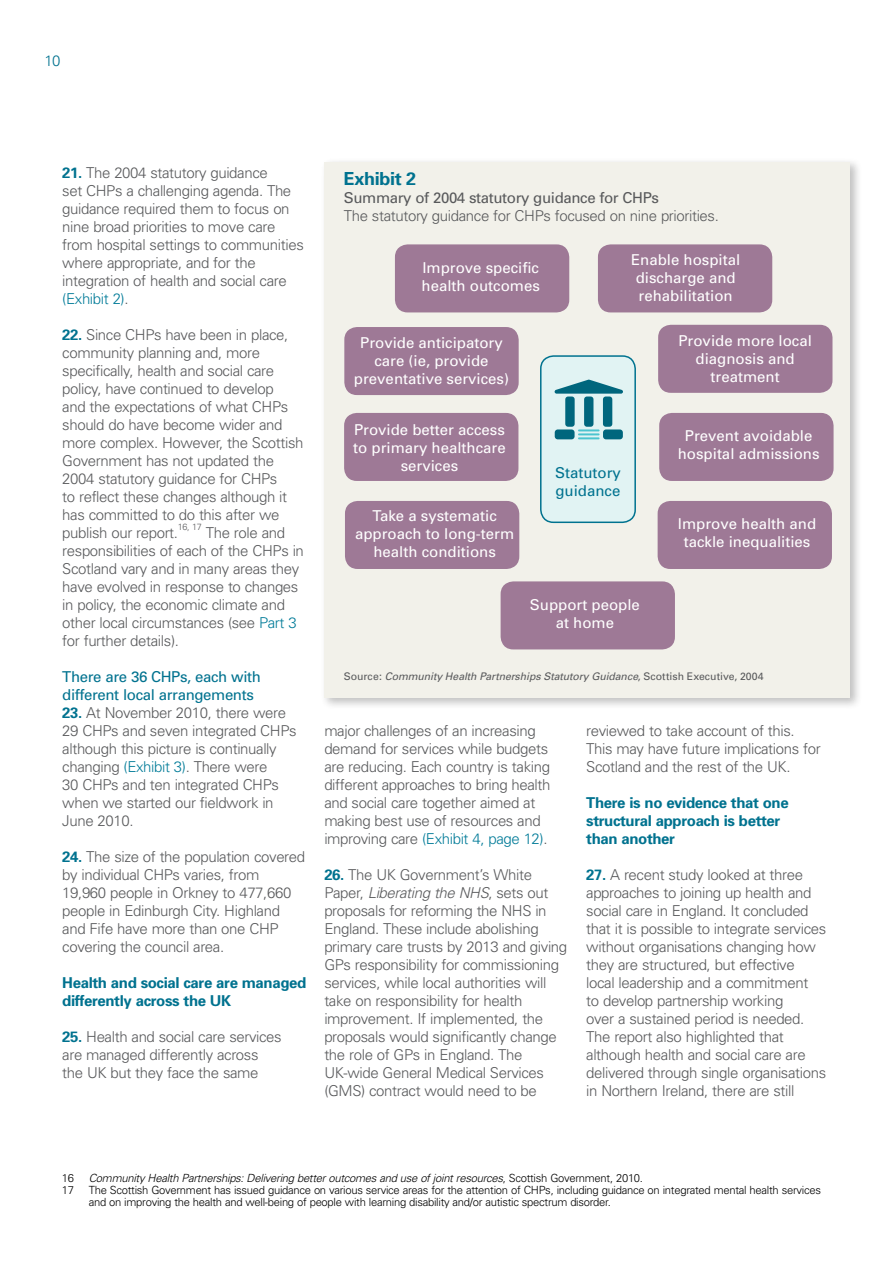
<style>
.page{position:relative;width:893px;height:1263px;background:#fff}
.page>*{position:absolute;margin:0;border:0;box-sizing:border-box;transform-origin:0 0}
.Exhibit_-_Heading_3{font:700 18px "Univers";letter-spacing:-.02em;color:#00728f}
.Paragraph{font:300 15px/18px "Univers";letter-spacing:-.025em;color:#58595b}
.t1{font:15px/18px "Univers";color:#fff;text-align:center}
.Heading_3{font:700 15px/18px "Univers";letter-spacing:-.025em;color:#00728f}
.Exhibit_-_Heading_4{font:300 15px "Univers";letter-spacing:-.025em;color:#58595b}
.Heading_4{font:15px/18px "Univers";letter-spacing:-.025em;color:#00728f}
.Exhibit_-_Heading_4-2{font:15px "Univers";letter-spacing:-.025em;color:#58595b}
.Heading_4-2{font:15px/18px "Univers";color:#00728f}
.t2{font:300 15px "Univers";color:#00728f}
.Footnote{font:300 11.25px/12px "Univers";letter-spacing:-.025em;color:#000}
.Footnote-2{font:italic 300 11.25px "Univers";letter-spacing:-.025em;color:#000}
.Exhibit_-_Heading_4-3{font:italic 10.5px "Univers";letter-spacing:-.01em;color:#58595b}
.Paragraph-2{font:300 9px "Univers";color:#58595b}
.s1{font-weight:700;color:#00728f}
.s2{color:#007b98}
.s3{font-style:normal}
.s4{font-style:italic}
</style>
<div class="page">
<div style="left:320px;top:158px;width:542px;height:552px;background:#000;opacity:.25"></div>
<div style="left:324px;top:162px;width:526px;height:535px;background:#f2f1ea"></div>
<div style="left:344px;top:327px;width:175px;height:68px;background:#9e7996;border-radius:13px"></div>
<div style="left:395px;top:244px;width:174px;height:68px;background:#9e7996;border-radius:13px"></div>
<div style="left:598px;top:244px;width:174px;height:68px;background:#9e7996;border-radius:13px"></div>
<div style="left:658px;top:325px;width:174px;height:68px;background:#9e7996;border-radius:13px"></div>
<div style="left:659px;top:413px;width:174px;height:68px;background:#9e7996;border-radius:13px"></div>
<div style="left:658px;top:501px;width:174px;height:68px;background:#9e7996;border-radius:13px"></div>
<div style="left:501px;top:581px;width:174px;height:68px;background:#9e7996;border-radius:13px"></div>
<div style="left:345px;top:501px;width:174px;height:68px;background:#9e7996;border-radius:13px"></div>
<div style="left:344px;top:413px;width:174px;height:68px;background:#9e7996;border-radius:13px"></div>
<div style="left:541px;top:356px;width:94px;height:166px;background:#e1f3f3;border-radius:13px"></div>
<div style="left:540px;top:355px;width:96px;height:168px;border:2px solid #00728f;border-radius:13px"></div>
<hr style="left:578px;top:429px;width:21px;height:2px;background:#4dc4cf">
<hr style="left:578px;top:433px;width:21px;height:2px;background:#4dc4cf">
<hr style="left:578px;top:437px;width:21px;height:2px;background:#4dc4cf">
<div style="left:555px;top:429px;width:20px;height:10px;background:#00667d;border-radius:3px"></div>
<div style="left:603px;top:429px;width:20px;height:10px;background:#00667d;border-radius:3px"></div>
<div style="left:565px;top:396px;width:10px;height:31px;background:#00667d;border-radius:3px"></div>
<div style="left:584px;top:396px;width:9px;height:31px;background:#00667d;border-radius:3px"></div>
<div style="left:603px;top:396px;width:9px;height:31px;background:#00667d;border-radius:3px"></div>
<svg style="left:555px;top:380px;width:68px;height:14px"></svg>
<p class="t2" style="left:45px;top:52px;width:17px">10</p>
<p class="Paragraph" style="left:62px;top:163px;width:243px"><span class="s1">21.</span> The 2004 statutory guidance<br>set CHPs a challenging agenda. The guidance required them to focus on nine broad priorities to move care from hospital settings to communities where appropriate, and for the integration of health and social care <span class="s2">(Exhibit 2)</span>.</p>
<p class="Paragraph" style="left:62px;top:325px;width:243px"><span class="s1">22.</span> Since CHPs have been in place, community planning and, more specifically, health and social care policy, have continued to develop<br>and the expectations of what CHPs should do have become wider and more complex. However, the Scottish<br>Government has not updated the<br>2004 statutory guidance for CHPs<br>to reflect these changes although it has committed to do this after we publish our report.</p>
<p class="Paragraph-2" style="left:178px;top:522px;width:26px">16, 17</p>
<p class="Paragraph" style="left:62px;top:523px;width:243px;text-indent:144px">The role and responsibilities of each of the CHPs in<br>Scotland vary and in many areas they have evolved in response to changes in policy, the economic climate and other local circumstances (see <span class="s2">Part 3 </span>for further details).</p>
<p class="Heading_4" style="left:62px;top:668px;width:200px">There are 36 CHPs, each with different local arrangements</p>
<p class="Paragraph" style="left:62px;top:703px;width:236px"><span class="s1">23.</span> At November 2010, there were<br>29 CHPs and seven integrated CHPs although this picture is continually changing <span class="s2">(Exhibit 3)</span>. There were<br>30 CHPs and ten integrated CHPs when we started our fieldwork in<br>June 2010.</p>
<p class="Paragraph" style="left:62px;top:847px;width:244px"><span class="s1">24.</span> The size of the population covered by individual CHPs varies, from<br>19,960 people in Orkney to 477,660 people in Edinburgh City. Highland and Fife have more than one CHP covering the council area.</p>
<p class="Heading_3" style="left:62px;top:973px;width:245px">Health and social care are managed differently across the UK</p>
<p class="Paragraph" style="left:62px;top:1027px;width:221px"><span class="s1">25.</span> Health and social care services are managed differently across the UK but they face the same</p>
<p class="Exhibit_-_Heading_3" style="left:344px;top:168px;width:74px">Exhibit 2</p>
<p class="Exhibit_-_Heading_4-2" style="left:344px;top:189px;width:317px">Summary of 2004 statutory guidance for CHPs</p>
<p class="Exhibit_-_Heading_4" style="left:344px;top:207px;width:377px">The statutory guidance for CHPs focused on nine priorities.</p>
<p class="t1" style="left:422px;top:259px;width:120px;text-align:left">Improve specific health outcomes</p>
<p class="t1" style="left:631px;top:251px;width:111px">Enable hospital discharge and rehabilitation</p>
<p class="t1" style="left:678px;top:332px;width:135px">Provide more local diagnosis and treatment</p>
<p class="t1" style="left:354px;top:333px;width:157px">Provide anticipatory care (ie, provide preventative services)</p>
<p class="t1" style="left:353px;top:420px;width:154px">Provide better access to primary healthcare services</p>
<p class="t1" style="left:355px;top:506px;width:161px">Take a systematic approach to long-term health conditions</p>
<p class="Heading_4-2" style="left:555px;top:464px;width:67px">Statutory guidance</p>
<p class="t1" style="left:530px;top:595px;width:112px">Support people at home</p>
<p class="t1" style="left:678px;top:427px;width:143px">Prevent avoidable hospital admissions</p>
<p class="t1" style="left:678px;top:515px;width:140px">Improve health and tackle inequalities</p>
<p class="Exhibit_-_Heading_4-3" style="left:344px;top:670px;width:421px"><span class="s3">Source:</span> Community Health Partnerships Statutory Guidance<span class="s3">, Scottish Executive, 2004</span></p>
<p class="Paragraph" style="left:324px;top:722px;width:228px">major challenges of an increasing demand for services while budgets are reducing. Each country is taking different approaches to bring health and social care together aimed at making best use of resources and improving care <span class="s2">(Exhibit 4, page 12)</span>.</p>
<p class="Paragraph" style="left:324px;top:866px;width:244px"><span class="s1">26.</span> The UK Government’s White Paper, <span class="s4">Liberating the NHS</span>, sets out proposals for reforming the NHS in England. These include abolishing primary care trusts by 2013 and giving GPs responsibility for commissioning services, while local authorities will take on responsibility for health improvement. If implemented, the proposals would significantly change the role of GPs in England. The UK-wide General Medical Services (GMS) contract would need to be</p>
<p class="Paragraph" style="left:586px;top:722px;width:236px">reviewed to take account of this.<br>This may have future implications for<br>Scotland and the rest of the UK.</p>
<p class="Heading_3" style="left:586px;top:794px;width:204px">There is no evidence that one structural approach is better than another</p>
<p class="Paragraph" style="left:586px;top:866px;width:242px"><span class="s1">27.</span> A recent study looked at three approaches to joining up health and social care in England. It concluded that it is possible to integrate services without organisations changing how they are structured, but effective local leadership and a commitment<br>to develop partnership working<br>over a sustained period is needed.<br>The report also highlighted that although health and social care are delivered through single organisations in Northern Ireland, there are still</p>
<p class="Footnote" style="left:62px;top:1171px;width:14px">16</p>
<p class="Footnote-2" style="left:89px;top:1171px;width:556px">Community Health Partnerships: Delivering better outcomes and use of joint resources<span class="s3">, Scottish Government, 2010.</span></p>
<p class="Footnote" style="left:62px;top:1183px;width:14px">17</p>
<p class="Footnote" style="left:89px;top:1183px;width:734px">The Scottish Government has issued guidance on various service areas for the attention of CHPs, including guidance on integrated mental health services and on improving the health and well-being of people with learning disability and/or autistic spectrum disorder.</p>
</div>
